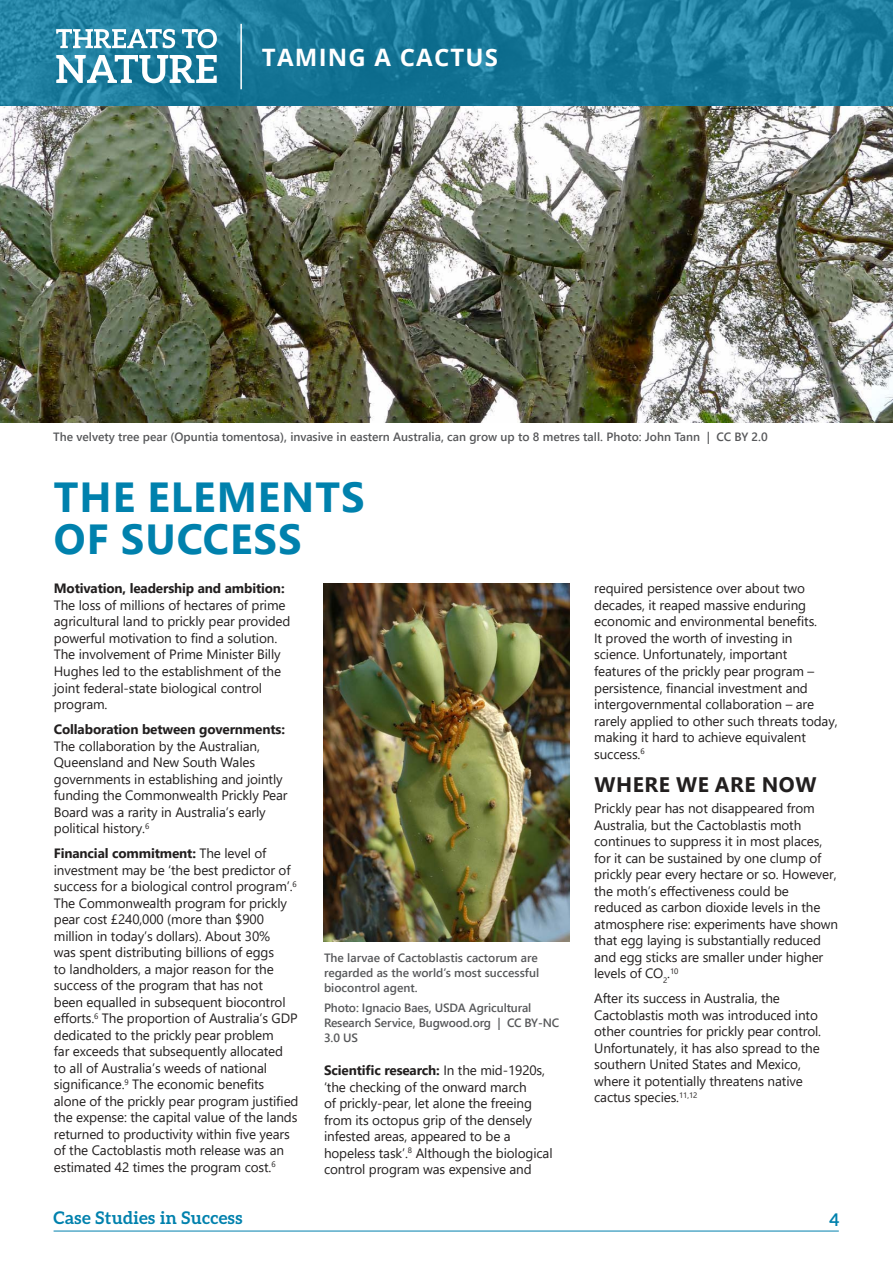
<style>
.page{position:relative;width:893px;height:1263px;background:#fff}
.page>*{position:absolute;margin:0;border:0;box-sizing:border-box;transform-origin:0 0}
.t1{font:700 42px/42px "Segoe UI";letter-spacing:.025em;color:#0081ad}
.t2{font:700 24px "Open Sans";letter-spacing:.05em;color:#fff}
.t3{font:700 21px "Segoe UI";letter-spacing:.025em;color:#221f1f}
.t4{font:700 17.4px "Aleo";letter-spacing:.02em;color:#0081ad}
.t5{font:13.5px/16.5px "Segoe UI";letter-spacing:-.01em;color:#221f1f}
.t6{font:700 13.5px "Segoe UI";letter-spacing:-.01em;color:#221f1f}
.t7{font:600 12px/15px "Segoe UI";color:#57585a}
.s1{font-weight:700}
</style>
<div class="page">
<img style="left:0;top:106px;width:893px;height:316px">
<svg style="left:0;top:0;width:893px;height:106px;background:#1a7b9b"></svg>
<svg style="left:56px;top:55px;width:161px;height:28px"></svg>
<svg style="left:56px;top:29px;width:161px;height:19px"></svg>
<hr style="left:240px;top:24px;width:2px;height:65px;background:#fff">
<hr style="left:54px;top:1231px;width:785px;height:1px;background:#0081ad">
<img style="left:323px;top:584px;width:246px;height:358px">
<h2 class="t2" style="left:262px;top:44px;width:238px">TAMING A CACTUS</h2>
<p class="t7" style="left:53px;top:429px;width:716px">The velvety tree pear (Opuntia tomentosa), invasive in eastern Australia, can grow up to 8 metres tall. Photo: John Tann | CC BY 2.0</p>
<h1 class="t1" style="left:54px;top:481px;width:312px">THE ELEMENTS<br>OF SUCCESS</h1>
<p class="t6" style="left:54px;top:583px;width:232px">Motivation, leadership and ambition:</p>
<p class="t5" style="left:54px;top:598px;width:238px">The loss of millions of hectares of prime agricultural land to prickly pear provided powerful motivation to find a solution.<br>The involvement of Prime Minister Billy Hughes led to the establishment of the joint federal-state biological control program.</p>
<p class="t6" style="left:54px;top:724px;width:233px">Collaboration between governments:</p>
<p class="t5" style="left:54px;top:738px;width:235px">The collaboration by the Australian, Queensland and New South Wales governments in establishing and jointly funding the Commonwealth Prickly Pear Board was a rarity in Australia’s early political history.<sup>6</sup></p>
<p class="t5" style="left:54px;top:846px;width:246px"><span class="s1">Financial commitment:</span> The level of investment may be ‘the best predictor of success for a biological control program’.<sup>6<br></sup>The Commonwealth program for prickly pear cost £240,000 (more than $900 million in today’s dollars). About 30%<br>was spent distributing billions of eggs<br>to landholders, a major reason for the success of the program that has not<br>been equalled in subsequent biocontrol efforts.<sup>6</sup> The proportion of Australia’s GDP dedicated to the prickly pear problem<br>far exceeds that subsequently allocated to all of Australia’s weeds of national significance.<sup>9</sup> The economic benefits alone of the prickly pear program justified the expense: the capital value of the lands returned to productivity within five years of the Cactoblastis moth release was an estimated 42 times the program cost.<sup>6</sup></p>
<p class="t7" style="left:324px;top:950px;width:217px">The larvae of Cactoblastis cactorum are regarded as the world’s most successful biocontrol agent.</p>
<p class="t7" style="left:324px;top:999px;width:237px">Photo: Ignacio Baes, USDA Agricultural<br>Research Service, Bugwood.org | CC BY-NC<br>3.0 US</p>
<p class="t5" style="left:324px;top:1063px;width:230px"><span class="s1">Scientific research:</span> In the mid-1920s, ‘the checking of the onward march<br>of prickly-pear, let alone the freeing from its octopus grip of the densely infested areas, appeared to be a hopeless task’.<sup>8</sup> Although the biological control program was expensive and</p>
<p class="t5" style="left:594px;top:581px;width:245px">required persistence over about two decades, it reaped massive enduring economic and environmental benefits.<br>It proved the worth of investing in science. Unfortunately, important<br>features of the prickly pear program – persistence, financial investment and intergovernmental collaboration – are rarely applied to other such threats today, making it hard to achieve equivalent success.<sup>6</sup></p>
<h3 class="t3" style="left:595px;top:776px;width:223px">WHERE WE ARE NOW</h3>
<p class="t5" style="left:594px;top:801px;width:246px">Prickly pear has not disappeared from Australia, but the Cactoblastis moth continues to suppress it in most places, for it can be sustained by one clump of prickly pear every hectare or so. However, the moth’s effectiveness could be reduced as carbon dioxide levels in the atmosphere rise: experiments have shown that egg laying is substantially reduced and egg sticks are smaller under higher levels of CO<sub>2</sub>.<sup>10</sup></p>
<p class="t5" style="left:594px;top:991px;width:228px">After its success in Australia, the Cactoblastis moth was introduced into other countries for prickly pear control.<br>Unfortunately, it has also spread to the southern United States and Mexico, where it potentially threatens native cactus species.<sup>11,12</sup></p>
<p class="t4" style="left:54px;top:1211px;width:190px">Case Studies in Success</p>
<p class="t4" style="left:829px;top:1213px;width:12px">4</p>
</div>
